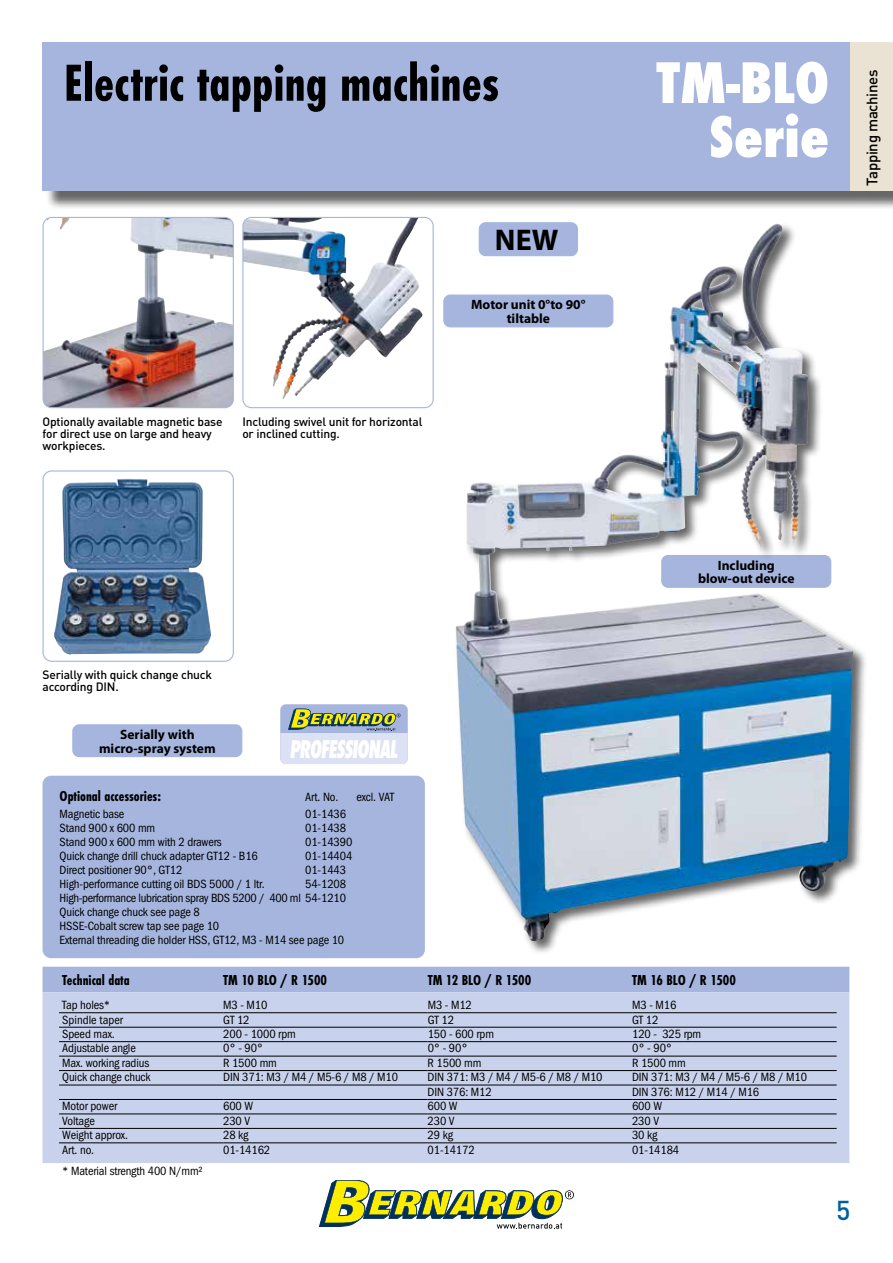
<style>
.page{position:relative;width:893px;height:1263px;background:#fff}
.page>*{position:absolute;margin:0;border:0;box-sizing:border-box;transform-origin:0 0}
.t1{font:700 54px "Futura PT Cond";color:#000}
.t2{font:800 condensed 54px/54px "Futura";color:#fff;text-align:right}
.t3{font:700 30px "Myriad Pro";color:#000}
.t4{font:500 27px "DIN Pro";color:#00609d}
.t5{font:italic 800 26.85px "Futura PT Cond";letter-spacing:-.035em;color:#fff;scale:.8 1}
.t6{font:700 15px "Futura PT Cond";color:#000}
.t7{font:500 15px "DIN Pro";letter-spacing:-.02em;color:#000}
.t8{font:700 13.5px/13.5px "Myriad Pro";color:#000;text-align:center}
.t9{font:12px/14.1px "Franklin Gothic Book Cond ITC";letter-spacing:-.01em;color:#000}
.t10{font:500 12px/12px "DIN Pro";letter-spacing:-.015em;color:#000}
</style>
<div class="page">
<div style="left:45px;top:45px;width:848px;height:165px;background:#000;opacity:.6"></div>
<div style="left:43px;top:43px;width:807px;height:148px;background:#a5b5de"></div>
<div style="left:850px;top:43px;width:43px;height:148px;background:#eae2d2"></div>
<div style="left:43px;top:967px;width:806px;height:25px;background:#a5b5de"></div>
<div style="left:43px;top:992px;width:806px;height:171px;background:#c8d2ec"></div>
<hr style="left:59px;top:1012px;width:164px;height:1px;background:#000">
<hr style="left:223px;top:1012px;width:205px;height:1px;background:#000">
<hr style="left:428px;top:1012px;width:204px;height:1px;background:#000">
<hr style="left:632px;top:1012px;width:205px;height:1px;background:#000">
<hr style="left:59px;top:1027px;width:164px;height:1px;background:#000">
<hr style="left:223px;top:1027px;width:205px;height:1px;background:#000">
<hr style="left:428px;top:1027px;width:204px;height:1px;background:#000">
<hr style="left:632px;top:1027px;width:205px;height:1px;background:#000">
<hr style="left:59px;top:1041px;width:164px;height:1px;background:#000">
<hr style="left:223px;top:1041px;width:205px;height:1px;background:#000">
<hr style="left:428px;top:1041px;width:204px;height:1px;background:#000">
<hr style="left:632px;top:1041px;width:205px;height:1px;background:#000">
<hr style="left:59px;top:1056px;width:164px;height:1px;background:#000">
<hr style="left:223px;top:1056px;width:205px;height:1px;background:#000">
<hr style="left:428px;top:1056px;width:204px;height:1px;background:#000">
<hr style="left:632px;top:1056px;width:205px;height:1px;background:#000">
<hr style="left:59px;top:1070px;width:164px;height:1px;background:#000">
<hr style="left:223px;top:1070px;width:205px;height:1px;background:#000">
<hr style="left:428px;top:1070px;width:204px;height:1px;background:#000">
<hr style="left:632px;top:1070px;width:205px;height:1px;background:#000">
<hr style="left:59px;top:1085px;width:164px;height:1px;background:#000">
<hr style="left:223px;top:1085px;width:205px;height:1px;background:#000">
<hr style="left:428px;top:1085px;width:204px;height:1px;background:#000">
<hr style="left:632px;top:1085px;width:205px;height:1px;background:#000">
<hr style="left:59px;top:1099px;width:164px;height:1px;background:#000">
<hr style="left:223px;top:1099px;width:205px;height:1px;background:#000">
<hr style="left:428px;top:1099px;width:204px;height:1px;background:#000">
<hr style="left:632px;top:1099px;width:205px;height:1px;background:#000">
<hr style="left:59px;top:1114px;width:164px;height:1px;background:#000">
<hr style="left:223px;top:1114px;width:205px;height:1px;background:#000">
<hr style="left:428px;top:1114px;width:204px;height:1px;background:#000">
<hr style="left:632px;top:1114px;width:205px;height:1px;background:#000">
<hr style="left:59px;top:1128px;width:164px;height:1px;background:#000">
<hr style="left:223px;top:1128px;width:205px;height:1px;background:#000">
<hr style="left:428px;top:1128px;width:204px;height:1px;background:#000">
<hr style="left:632px;top:1128px;width:205px;height:1px;background:#000">
<hr style="left:59px;top:1142px;width:164px;height:1px;background:#000">
<hr style="left:223px;top:1142px;width:205px;height:1px;background:#000">
<hr style="left:428px;top:1142px;width:204px;height:1px;background:#000">
<hr style="left:632px;top:1142px;width:205px;height:1px;background:#000">
<img style="left:43px;top:217px;width:190px;height:191px">
<div style="left:43px;top:217px;width:191px;height:191px;border:1px solid #a5b5de;border-radius:9px"></div>
<img style="left:244px;top:217px;width:166px;height:103px">
<div style="left:242px;top:217px;width:192px;height:191px;border:1px solid #a5b5de;border-radius:9px"></div>
<img style="left:54px;top:479px;width:157px;height:176px">
<div style="left:43px;top:470px;width:191px;height:192px;border:1px solid #a5b5de;border-radius:9px"></div>
<div style="left:43px;top:776px;width:382px;height:182px;background:#a5b5de;border-radius:9px"></div>
<div style="left:73px;top:725px;width:169px;height:32px;background:#a5b5de;border-radius:6px"></div>
<div style="left:72px;top:724px;width:170px;height:33px;border:1px solid #a5b5de;border-radius:6px"></div>
<div style="left:444px;top:295px;width:169px;height:32px;background:#a5b5de;border-radius:6px"></div>
<div style="left:280px;top:704px;width:128px;height:60px;background:#a5b5de;border-radius:6px"></div>
<div style="left:280px;top:734px;width:128px;height:30px;background:#dce1f3"></div>
<svg style="left:289px;top:709px;width:111px;height:22px"></svg>
<div style="left:454px;top:222px;width:413px;height:733px;background:#000;opacity:.6"></div>
<img style="left:660px;top:224px;width:114px;height:220px">
<svg style="left:319px;top:1180px;width:255px;height:49px"></svg>
<h1 class="t1" style="left:64px;top:52px;width:437px">Electric tapping machines</h1>
<h2 class="t3" style="left:495px;top:221px;width:65px">NEW</h2>
<p class="t10" style="left:43px;top:415px;width:182px">Optionally available magnetic base for direct use on large and heavy workpieces.</p>
<p class="t10" style="left:242px;top:415px;width:182px">Including swivel unit for horizontal or inclined cutting.</p>
<p class="t8" style="left:471px;top:298px;width:116px">Motor unit 0°to 90° tiltable</p>
<h1 class="t2" style="left:656px;top:56px;width:174px">TM-BLO<br>Serie</h1>
<p class="t7" style="left:862px;top:186px;width:118px;rotate:-90deg">Tapping machines</p>
<p class="t8" style="left:698px;top:558px;width:98px">Including blow-out device</p>
<p class="t10" style="left:43px;top:669px;width:171px">Serially with quick change chuck according DIN.</p>
<p class="t8" style="left:99px;top:727px;width:118px">Serially with micro-spray system</p>
<h3 class="t5" style="left:290px;top:733px;width:136px">PROFESSIONAL</h3>
<p class="t6" style="left:60px;top:787px;width:103px">Optional accessories:</p>
<p class="t9" style="left:305px;top:790px;width:35px">Art. No.</p>
<p class="t9" style="left:356px;top:790px;width:39px">excl. VAT</p>
<p class="t9" style="left:60px;top:807px;width:66px">Magnetic base</p>
<p class="t9" style="left:305px;top:807px;width:42px">01-1436</p>
<p class="t9" style="left:60px;top:821px;width:97px">Stand 900 x 600 mm</p>
<p class="t9" style="left:305px;top:821px;width:42px">01-1438</p>
<p class="t9" style="left:60px;top:835px;width:164px">Stand 900 x 600 mm with 2 drawers</p>
<p class="t9" style="left:305px;top:835px;width:49px">01-14390</p>
<p class="t9" style="left:60px;top:849px;width:200px">Quick change drill chuck adapter GT12 - B16</p>
<p class="t9" style="left:305px;top:849px;width:49px">01-14404</p>
<p class="t9" style="left:60px;top:863px;width:124px">Direct positioner 90°, GT12</p>
<p class="t9" style="left:305px;top:863px;width:42px">01-1443</p>
<p class="t9" style="left:60px;top:877px;width:207px">High-performance cutting oil BDS 5000 / 1 ltr.</p>
<p class="t9" style="left:60px;top:877px;width:288px;text-indent:246px">54-1208<br>High-performance lubrication spray BDS 5200 / 400 ml 54-1210<br>Quick change chuck see page 8<br>HSSE-Cobalt screw tap see page 10<br>External threading die holder HSS, GT12, M3 - M14 see page 10</p>
<p class="t6" style="left:62px;top:971px;width:69px">Technical data</p>
<p class="t6" style="left:223px;top:971px;width:105px">TM 10 BLO / R 1500</p>
<p class="t6" style="left:428px;top:971px;width:105px">TM 12 BLO / R 1500</p>
<p class="t6" style="left:632px;top:971px;width:105px">TM 16 BLO / R 1500</p>
<p class="t9" style="left:62px;top:998px;width:50px">Tap holes*</p>
<p class="t9" style="left:223px;top:998px;width:46px">M3 - M10</p>
<p class="t9" style="left:428px;top:998px;width:46px">M3 - M12</p>
<p class="t9" style="left:632px;top:998px;width:46px">M3 - M16</p>
<p class="t9" style="left:62px;top:1012px;width:62px">Spindle taper</p>
<p class="t9" style="left:223px;top:1012px;width:28px">GT 12</p>
<p class="t9" style="left:428px;top:1012px;width:28px">GT 12</p>
<p class="t9" style="left:632px;top:1012px;width:28px">GT 12</p>
<p class="t9" style="left:62px;top:1027px;width:54px">Speed max.</p>
<p class="t9" style="left:223px;top:1027px;width:74px">200 - 1000 rpm</p>
<p class="t9" style="left:428px;top:1027px;width:68px">150 - 600 rpm</p>
<p class="t9" style="left:632px;top:1027px;width:71px">120 - 325 rpm</p>
<p class="t9" style="left:62px;top:1041px;width:75px">Adjustable angle</p>
<p class="t9" style="left:223px;top:1041px;width:42px">0° - 90°</p>
<p class="t9" style="left:428px;top:1041px;width:42px">0° - 90°</p>
<p class="t9" style="left:632px;top:1041px;width:42px">0° - 90°</p>
<p class="t9" style="left:62px;top:1056px;width:89px">Max. working radius</p>
<p class="t9" style="left:223px;top:1056px;width:55px">R 1500 mm</p>
<p class="t9" style="left:428px;top:1056px;width:55px">R 1500 mm</p>
<p class="t9" style="left:632px;top:1056px;width:55px">R 1500 mm</p>
<p class="t9" style="left:62px;top:1070px;width:90px">Quick change chuck</p>
<p class="t9" style="left:223px;top:1070px;width:176px">DIN 371: M3 / M4 / M5-6 / M8 / M10</p>
<p class="t9" style="left:428px;top:1070px;width:176px">DIN 371: M3 / M4 / M5-6 / M8 / M10</p>
<p class="t9" style="left:632px;top:1070px;width:176px">DIN 371: M3 / M4 / M5-6 / M8 / M10</p>
<p class="t9" style="left:428px;top:1085px;width:66px">DIN 376: M12</p>
<p class="t9" style="left:632px;top:1085px;width:129px">DIN 376: M12 / M14 / M16</p>
<p class="t9" style="left:62px;top:1099px;width:57px">Motor power</p>
<p class="t9" style="left:223px;top:1099px;width:31px">600 W</p>
<p class="t9" style="left:428px;top:1099px;width:31px">600 W</p>
<p class="t9" style="left:632px;top:1099px;width:31px">600 W</p>
<p class="t9" style="left:62px;top:1114px;width:34px">Voltage</p>
<p class="t9" style="left:223px;top:1114px;width:29px">230 V</p>
<p class="t9" style="left:428px;top:1114px;width:29px">230 V</p>
<p class="t9" style="left:632px;top:1114px;width:29px">230 V</p>
<p class="t9" style="left:62px;top:1128px;width:67px">Weight approx.</p>
<p class="t9" style="left:223px;top:1128px;width:27px">28 kg</p>
<p class="t9" style="left:428px;top:1128px;width:27px">29 kg</p>
<p class="t9" style="left:632px;top:1128px;width:27px">30 kg</p>
<p class="t9" style="left:62px;top:1143px;width:34px">Art. no.</p>
<p class="t9" style="left:223px;top:1143px;width:49px">01-14162</p>
<p class="t9" style="left:428px;top:1143px;width:49px">01-14172</p>
<p class="t9" style="left:632px;top:1143px;width:49px">01-14184</p>
<p class="t9" style="left:62px;top:1164px;width:142px">* Material strength 400 N/mm²</p>
<h3 class="t4" style="left:836px;top:1192px;width:16px">5</h3>
</div>
